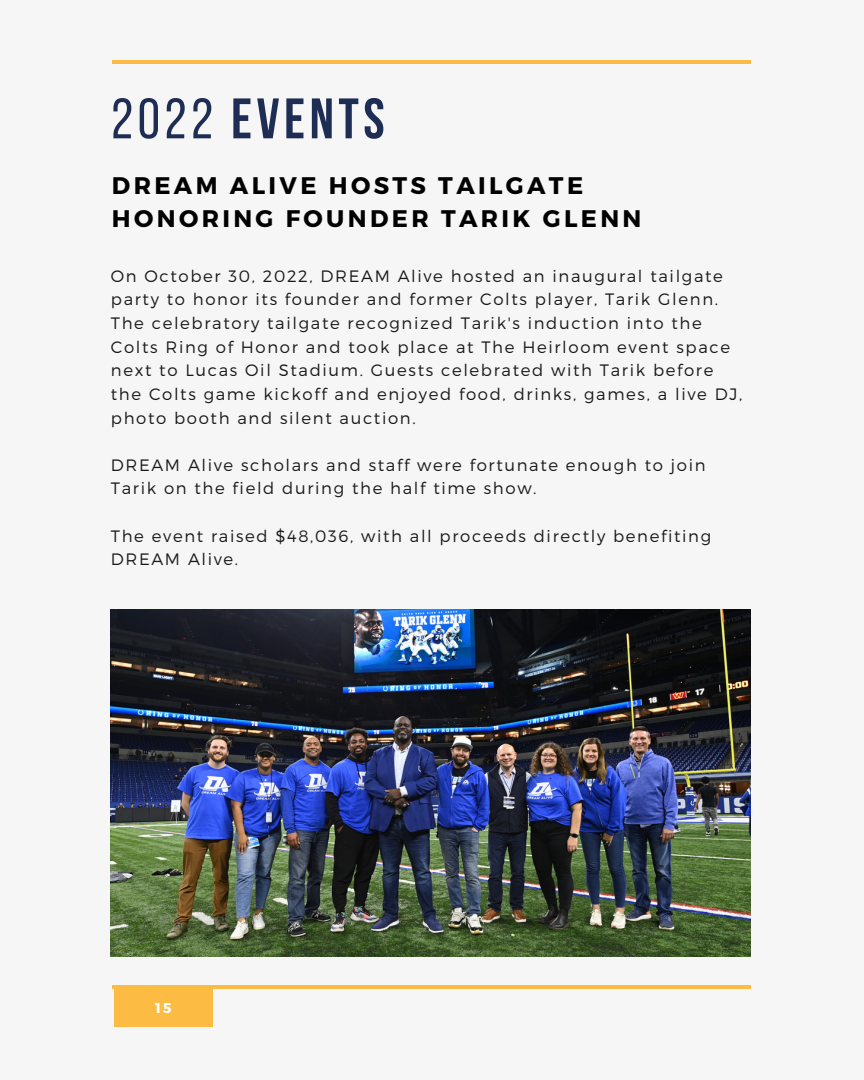
<style>
.page{position:relative;width:864px;height:1080px;background:#f6f6f6}
.page>*{position:absolute;margin:0;border:0;box-sizing:border-box;transform-origin:0 0}
.t1{font:700 57px "Bebas Neue";letter-spacing:.08em;color:#1e2d54}
.t2{font:700 24px/32.7px "Montserrat";letter-spacing:.14em;color:#000}
.t3{font:300 16.5px/23.7px "Montserrat";letter-spacing:.1em;color:#191919}
.t4{font:700 14.1px "Montserrat";color:#fff}
.s1{font-weight:400}
</style>
<div class="page">
<hr style="left:112px;top:61px;width:639px;height:3px;background:#fcbc44">
<div style="left:114px;top:987px;width:99px;height:39px;background:#fcbc44"></div>
<hr style="left:112px;top:985px;width:639px;height:4px;background:#fcbc44">
<img style="left:110px;top:609px;width:641px;height:348px">
<h1 class="t1" style="left:111px;top:96px;width:275px"><span class="s1">2022</span> EVENTS</h1>
<h2 class="t2" style="left:112px;top:168px;width:531px">DREAM ALIVE HOSTS TAILGATE<br>HONORING FOUNDER TARIK GLENN</h2>
<p class="t3" style="left:111px;top:263px;width:633px">On October 30, 2022, DREAM Alive hosted an inaugural tailgate party to honor its founder and former Colts player, Tarik Glenn.<br>The celebratory tailgate recognized Tarik's induction into the Colts Ring of Honor and took place at The Heirloom event space next to Lucas Oil Stadium. Guests celebrated with Tarik before the Colts game kickoff and enjoyed food, drinks, games, a live DJ, photo booth and silent auction.</p>
<p class="t3" style="left:111px;top:452px;width:596px">DREAM Alive scholars and staff were fortunate enough to join<br>Tarik on the field during the half time show.</p>
<p class="t3" style="left:111px;top:523px;width:602px">The event raised $48,036, with all proceeds directly benefiting<br>DREAM Alive.</p>
<p class="t4" style="left:155px;top:999px;width:18px">15</p>
</div>
